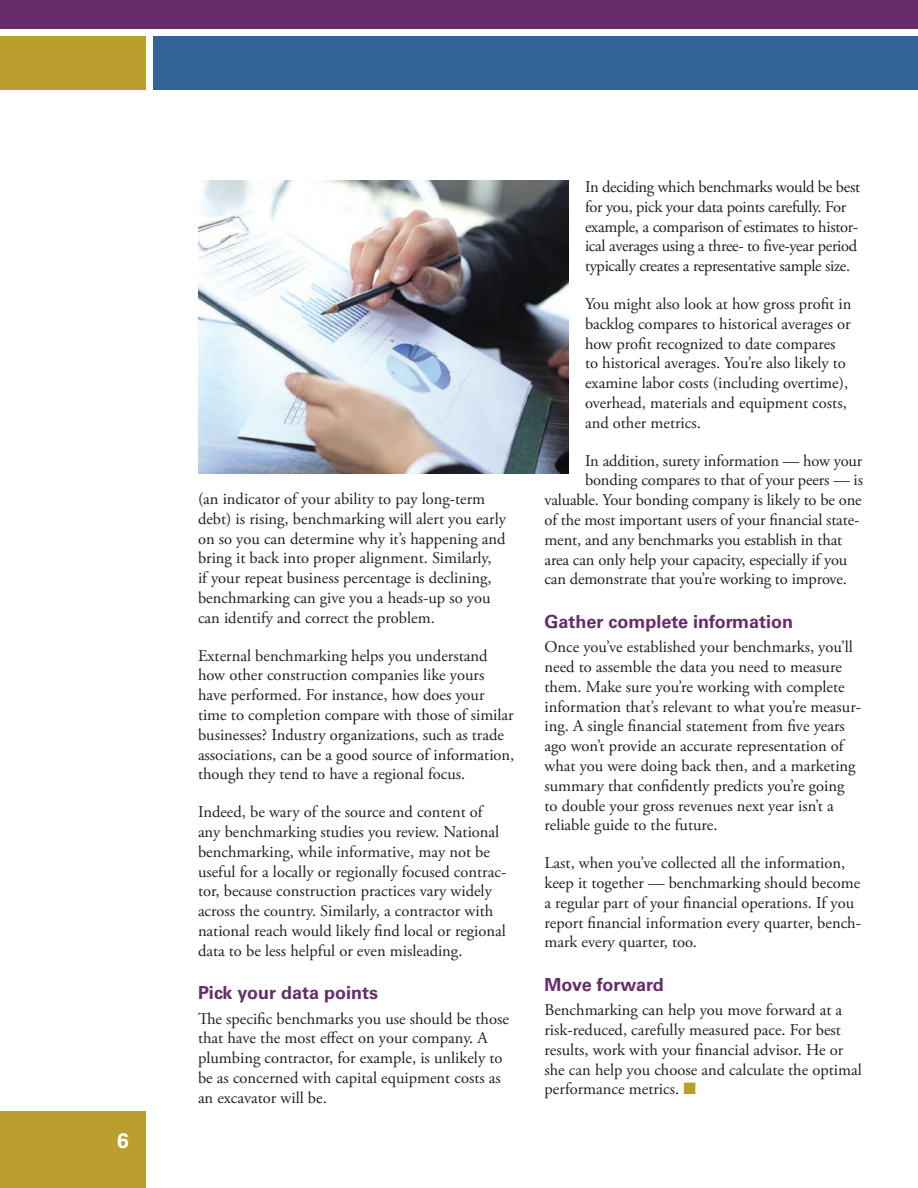
<style>
.page{position:relative;width:918px;height:1188px;background:#fff}
.page>*{position:absolute;margin:0;border:0;box-sizing:border-box;transform-origin:0 0}
.t1{font:700 21px "Univers LT Std";color:#fff}
.t2{font:700 18px "Univers LT Std";color:#662d6a}
.t3{font:700 18px "Univers LT Std";letter-spacing:-.02em;color:#662d6a}
.t4{font:16.5px/19.8px "Adobe Garamond Pro";color:#231f20}
.t5{font:16.5px/19.8px "Adobe Garamond Pro";letter-spacing:-.02em;color:#231f20}
.s1{color:#ba9f2f}
</style>
<div class="page">
<div style="left:0;top:1112px;width:146px;height:76px;background:#ba9f2f"></div>
<div style="left:153px;top:36px;width:765px;height:54px;background:#336296"></div>
<div style="left:0;top:36px;width:146px;height:54px;background:#ba9f2f"></div>
<div style="left:0;top:0;width:918px;height:28px;background:#662d6a"></div>
<img style="left:198px;top:180px;width:370px;height:294px">
<p class="t1" style="left:117px;top:1128px;width:13px">6</p>
<p class="t4" style="left:198px;top:489px;width:310px">(an indicator of your ability to pay long-term debt) is rising, benchmarking will alert you early on so you can determine why it’s happening and bring it back into proper alignment. Similarly,<br>if your repeat business percentage is declining, benchmarking can give you a heads-up so you can identify and correct the problem.</p>
<p class="t4" style="left:198px;top:646px;width:318px">External benchmarking helps you understand how other construction companies like yours have performed. For instance, how does your time to completion compare with those of similar businesses? Industry organizations, such as trade associations, can be a good source of information, though they tend to have a regional focus.</p>
<p class="t4" style="left:198px;top:803px;width:310px">Indeed, be wary of the source and content of any benchmarking studies you review. National benchmarking, while informative, may not be useful for a locally or regionally focused contrac&shy;tor, because construction practices vary widely across the country. Similarly, a contractor with national reach would likely find local or regional data to be less helpful or even misleading.</p>
<p class="t2" style="left:198px;top:982px;width:182px">Pick your data points</p>
<p class="t4" style="left:198px;top:1009px;width:313px">The specific benchmarks you use should be those that have the most effect on your company. A plumbing contractor, for example, is unlikely to be as concerned with capital equipment costs as an excavator will be.</p>
<p class="t5" style="left:585px;top:177px;width:277px">In deciding which benchmarks would be best for you, pick your data points carefully. For example, a comparison of estimates to histor&shy;ical averages using a three- to five-year period typically creates a representative sample size.</p>
<p class="t4" style="left:585px;top:294px;width:268px">You might also look at how gross profit in backlog compares to historical averages or how profit recognized to date compares to historical averages. You’re also likely to examine labor costs (including overtime), overhead, materials and equipment costs, and other metrics.</p>
<p class="t4" style="left:585px;top:451px;width:279px">In addition, surety information — how your</p>
<p class="t4" style="left:585px;top:471px;width:280px">bonding compares to that of your peers — is</p>
<p class="t4" style="left:544px;top:491px;width:319px">valuable. Your bonding company is likely to be one</p>
<p class="t4" style="left:544px;top:510px;width:316px">of the most important users of your financial state-</p>
<p class="t4" style="left:544px;top:530px;width:299px">ment, and any benchmarks you establish in that</p>
<p class="t4" style="left:544px;top:550px;width:304px">area can only help your capacity, especially if you</p>
<p class="t4" style="left:544px;top:570px;width:304px">can demonstrate that you’re working to improve.</p>
<p class="t2" style="left:544px;top:611px;width:250px">Gather complete information</p>
<p class="t4" style="left:544px;top:638px;width:318px">Once you’ve established your benchmarks, you’ll need to assemble the data you need to measure them. Make sure you’re working with complete information that’s relevant to what you’re measur&shy;ing. A single financial statement from five years ago won’t provide an accurate representation of what you were doing back then, and a marketing summary that confidently predicts you’re going to double your gross revenues next year isn’t a reliable guide to the future.</p>
<p class="t4" style="left:544px;top:854px;width:318px">Last, when you’ve collected all the information, keep it together — benchmarking should become a regular part of your financial operations. If you report financial information every quarter, bench&shy;mark every quarter, too.</p>
<p class="t3" style="left:544px;top:974px;width:121px">Move forward</p>
<p class="t4" style="left:544px;top:1001px;width:319px">Benchmarking can help you move forward at a risk-reduced, carefully measured pace. For best results, work with your financial advisor. He or she can help you choose and calculate the optimal performance metrics. <span class="s1">■</span></p>
</div>
